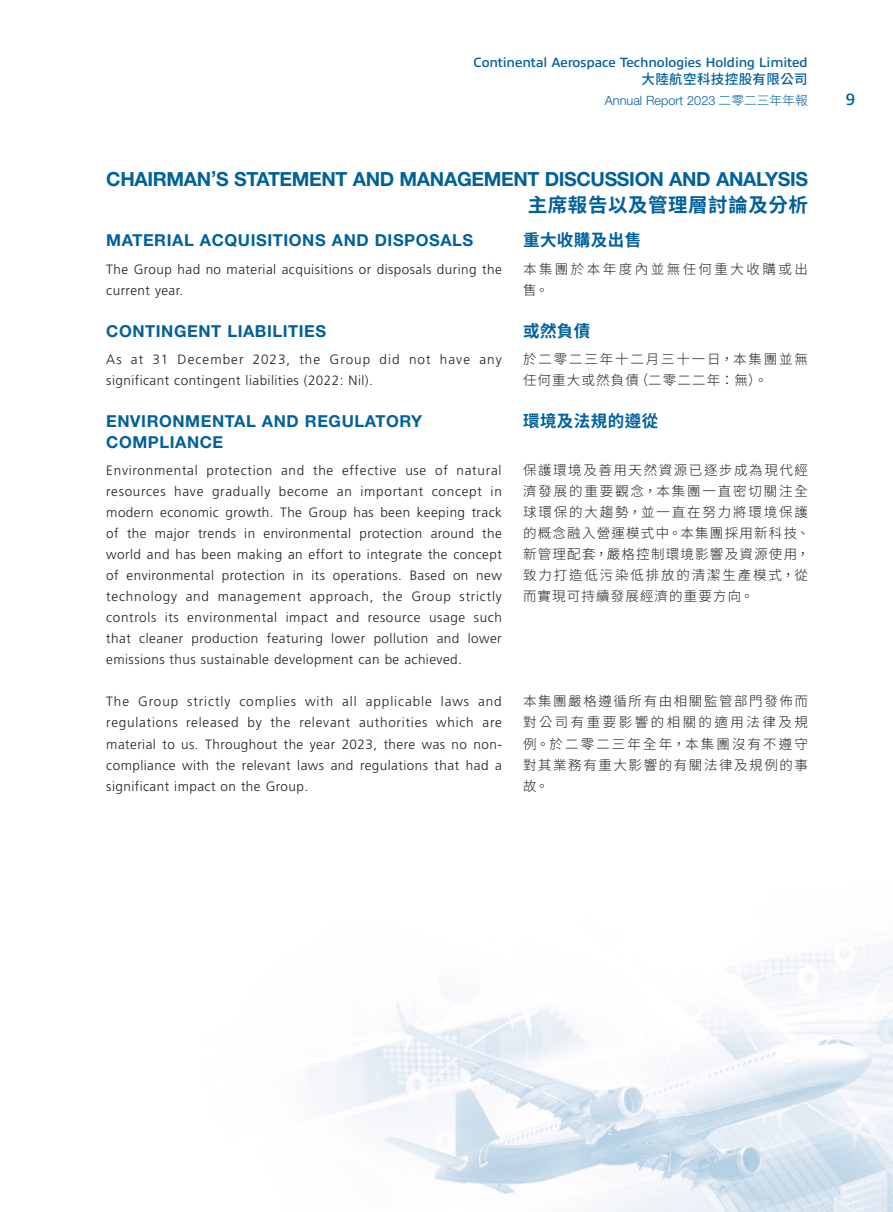
<style>
.page{position:relative;width:893px;height:1212px;background:#fff}
.page>*{position:absolute;margin:0;border:0;box-sizing:border-box;transform-origin:0 0}
.t1{font:700 19.5px "Helvetica Neue LT Std";letter-spacing:-.02em;color:#00619c}
.t2{font:700 19.5px "Source Han Sans TC";letter-spacing:.03em;color:#00619c}
.Heading_1{font:700 16.5px/21px "Helvetica Neue LT Std";letter-spacing:.035em;color:#00619c}
.C_Heading_1{font:700 16.5px "Source Han Sans TC";letter-spacing:.03em;color:#00619c}
.t3{font:600 16.5px "Allumi Std";color:#00619c}
.Body_Text{font:300 13.5px/21px "Frutiger LT Std";letter-spacing:.035em;color:#231f20}
.C_Body_Text{font:300 13.5px/21px "Source Han Sans TC";letter-spacing:.115em;color:#231f20}
.C_Body_Text-2{font:300 13.5px/21px "Source Han Sans TC";letter-spacing:.135em;color:#231f20}
.t4{font:600 13.5px "Allumi Std";letter-spacing:-.01em;color:#00619c}
.C_Body_Text-3{font:300 13.5px/21px "Source Han Sans TC";letter-spacing:.18em;color:#231f20}
.t5{font:500 13.5px "Source Han Sans TC";letter-spacing:.03em;color:#00619c}
.t6{font:300 12.75px "Helvetica Neue LT Std";color:#00619c}
.s1{font-family:"Source Han Sans TC"}
</style>
<div class="page">
<img style="left:307px;top:943px;width:586px;height:269px">
<p class="t4" style="left:473px;top:55px;width:336px">Continental Aerospace Technologies Holding Limited</p>
<p class="t5" style="left:641px;top:72px;width:168px">大陸航空科技控股有限公司</p>
<p class="t6" style="left:605px;top:92px;width:204px">Annual Report 2023 <span class="s1">二零二三年年報</span></p>
<p class="t3" style="left:846px;top:90px;width:11px">9</p>
<h1 class="t1" style="left:106px;top:167px;width:703px">CHAIRMAN’S STATEMENT AND MANAGEMENT DISCUSSION AND ANALYSIS</h1>
<h1 class="t2" style="left:528px;top:194px;width:282px">主席報告以及管理層討論及分析</h1>
<p class="C_Heading_1" style="left:523px;top:231px;width:120px">重大收購及出售</p>
<p class="C_Body_Text-3" style="left:523px;top:258px;width:286px">本集團於本年度內並無任何重大收購或出售。</p>
<p class="C_Heading_1" style="left:523px;top:321px;width:69px">或然負債</p>
<p class="C_Body_Text-2" style="left:523px;top:349px;width:286px">於二零二三年十二月三十一日，本集團並無任何重大或然負債（二零二二年：無）。</p>
<p class="C_Heading_1" style="left:523px;top:412px;width:137px">環境及法規的遵從</p>
<p class="C_Body_Text" style="left:523px;top:460px;width:288px">保護環境及善用天然資源已逐步成為現代經濟發展的重要觀念，本集團一直密切關注全球環保的大趨勢，並一直在努力將環境保護的概念融入營運模式中。本集團採用新科技、新管理配套，嚴格控制環境影響及資源使用，致力打造低污染低排放的清潔生產模式，從而實現可持續發展經濟的重要方向。</p>
<p class="Heading_1" style="left:106px;top:230px;width:369px">MATERIAL ACQUISITIONS AND DISPOSALS</p>
<p class="Body_Text" style="left:106px;top:259px;width:397px">The Group had no material acquisitions or disposals during the current year.</p>
<p class="Heading_1" style="left:106px;top:320px;width:221px">CONTINGENT LIABILITIES</p>
<p class="Body_Text" style="left:106px;top:349px;width:397px">As at 31 December 2023, the Group did not have any significant contingent liabilities (2022: Nil).</p>
<p class="Heading_1" style="left:106px;top:410px;width:317px">ENVIRONMENTAL AND REGULATORY<br>COMPLIANCE</p>
<p class="Body_Text" style="left:106px;top:460px;width:397px;text-align:justify">Environmental protection and the effective use of natural resources have gradually become an important concept in modern economic growth. The Group has been keeping track of the major trends in environmental protection around the world and has been making an effort to integrate the concept of environmental protection in its operations. Based on new technology and management approach, the Group strictly controls its environmental impact and resource usage such that cleaner production featuring lower pollution and lower emissions thus sustainable development can be achieved.</p>
<p class="Body_Text" style="left:106px;top:691px;width:397px;text-align:justify">The Group strictly complies with all applicable laws and regulations released by the relevant authorities which are material to us. Throughout the year 2023, there was no non&shy;compliance with the relevant laws and regulations that had a significant impact on the Group.</p>
<p class="C_Body_Text-2" style="left:523px;top:691px;width:286px;text-align:justify">本集團嚴格遵循所有由相關監管部門發佈而對公司有重要影響的相關的適用法律及規例。於二零二三年全年，本集團沒有不遵守對其業務有重大影響的有關法律及規例的事故。</p>
</div>
